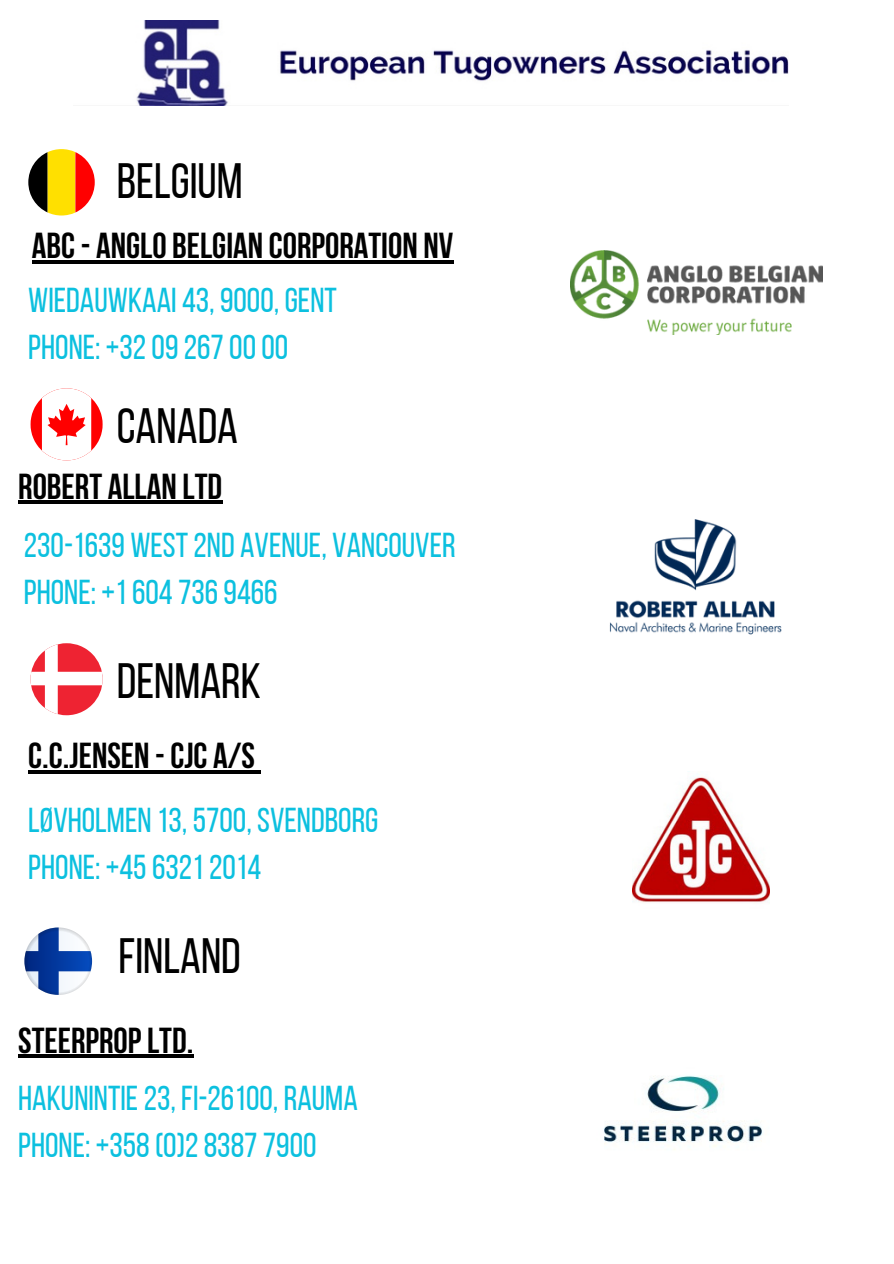
<style>
.page{position:relative;width:894px;height:1264px;background:#fff}
.page>*{position:absolute;margin:0;border:0;box-sizing:border-box;transform-origin:0 0}
.t1{font:49.5px "Bebas Neue";color:#000}
.t2{font:700 36px "Bebas Neue";color:#000}
.t3{font:34.5px/47.2px "Bebas Neue";color:#0cc0df}
</style>
<div class="page">
<img style="left:136px;top:20px;width:652px;height:86px">
<img style="left:570px;top:250px;width:252px;height:84px">
<svg style="left:31px;top:388px;width:72px;height:72px"></svg>
<svg style="left:28px;top:149px;width:67px;height:66px"></svg>
<img style="left:609px;top:519px;width:173px;height:116px">
<svg style="left:31px;top:643px;width:72px;height:72px"></svg>
<img style="left:632px;top:777px;width:137px;height:126px">
<hr style="left:32px;top:261px;width:421px;height:3px;background:#000">
<hr style="left:18px;top:501px;width:204px;height:3px;background:#000">
<hr style="left:28px;top:770px;width:227px;height:3px;background:#000">
<svg style="left:255px;top:770px;width:5px;height:3px"></svg>
<svg style="left:24px;top:927px;width:68px;height:67px"></svg>
<hr style="left:18px;top:1054px;width:175px;height:4px;background:#000">
<img style="left:604px;top:1076px;width:159px;height:74px">
<p class="t1" style="left:117px;top:161px;width:127px">BELGIUM</p>
<p class="t2" style="left:32px;top:231px;width:422px">ABC- ANGLO BELGIAN CORPORATION NV</p>
<p class="t3" style="left:28px;top:280px;width:310px">WIEDAUWKAAI 43, 9000, GENT</p>
<h1 class="t3" style="left:28px;top:327px;width:261px">PHONE: +32092670000</h1>
<h2 class="t1" style="left:117px;top:406px;width:123px">CANADA</h2>
<p class="t2" style="left:18px;top:471px;width:205px">ROBERT ALLAN LTD</p>
<p class="t3" style="left:24px;top:524px;width:433px">230-1639 WEST2ND AVENUE, VANCOUVER<br>PHONE: +1604 7369466</p>
<h1 class="t1" style="left:117px;top:660px;width:146px">DENMARK</h1>
<h2 class="t2" style="left:28px;top:741px;width:228px">C.C.JENSEN -CJC A/S</h2>
<p class="t3" style="left:28px;top:799px;width:351px">LØVHOLMEN 13, 5700, SVENDBORG</p>
<p class="t3" style="left:28px;top:846px;width:234px">PHONE: +4563212014</p>
<p class="t1" style="left:118px;top:936px;width:124px">FINLAND</p>
<h1 class="t2" style="left:18px;top:1025px;width:177px">STEERPROPLTD.</h1>
<h2 class="t3" style="left:18px;top:1077px;width:341px">HAKUNINTIE23, FI-26100, RAUMA</h2>
<p class="t3" style="left:18px;top:1124px;width:300px">PHONE: +358(0)283877900</p>
</div>
